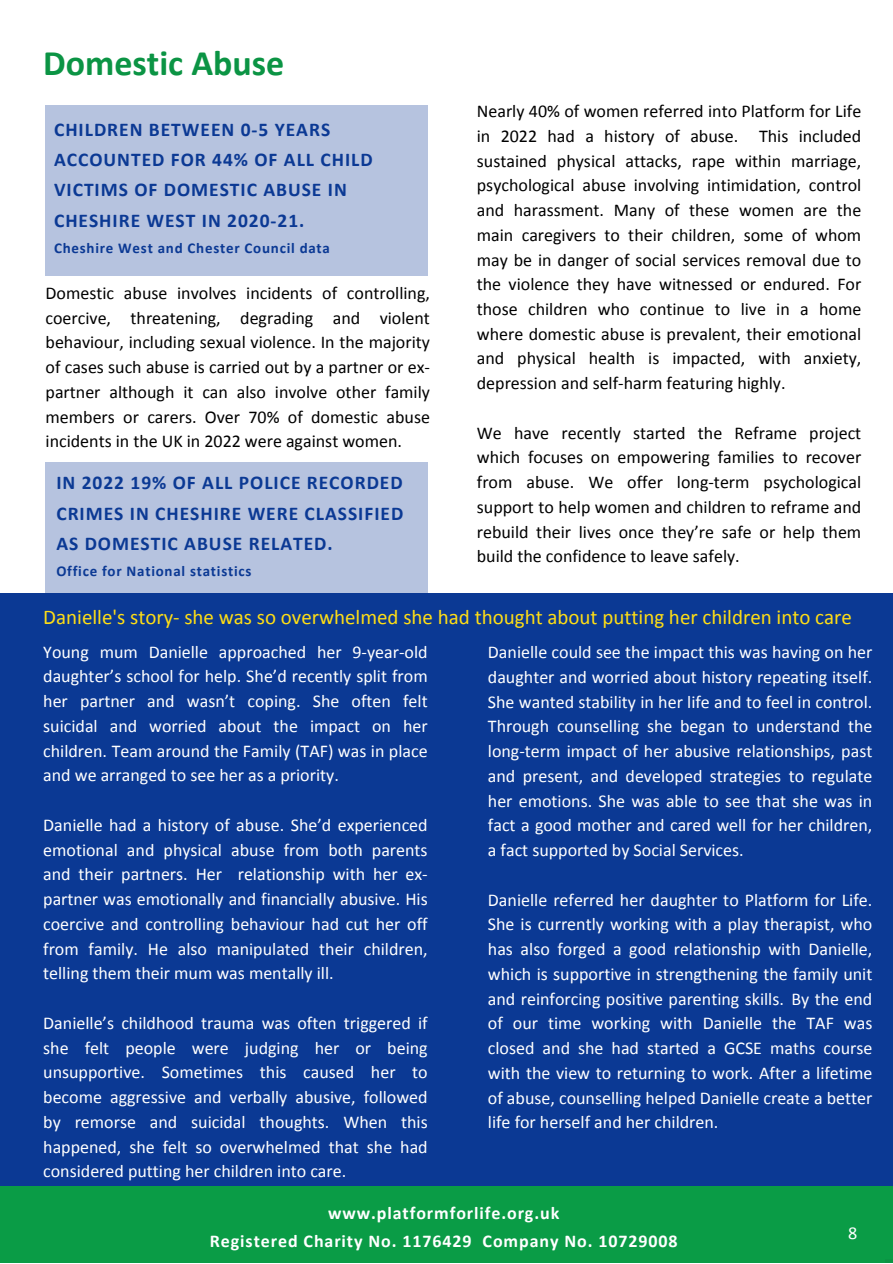
<style>
.page{position:relative;width:893px;height:1264px;background:#fff}
.page>*{position:absolute;margin:0;border:0;box-sizing:border-box;transform-origin:0 0}
.t1{font:700 36px "Calibri";color:#0b9444}
.t2{font:21px "Calibri";color:#ffde15}
.t3{font:700 19.5px/30.3px "Calibri";letter-spacing:.05em;color:#0b3994}
.t4{font:18.15px "Calibri";color:#fff}
.t5{font:18px/24.8px "Calibri";color:#fff;text-align:justify}
.t6{font:18px/24.8px "Calibri";color:#000;text-align:justify}
.t7{font:700 18px "Calibri";letter-spacing:.05em;color:#fff}
.t8{font:700 15px "Calibri";letter-spacing:.05em;color:#0b3994}
</style>
<div class="page">
<div style="left:0;top:593px;width:892px;height:615px;background:#0b3994"></div>
<div style="left:46px;top:462px;width:381px;height:132px;background:#b6c3df"></div>
<div style="left:0;top:1186px;width:892px;height:76px;background:#0a9c46"></div>
<div style="left:46px;top:105px;width:381px;height:170px;background:#b6c3df"></div>
<p class="t1" style="left:43px;top:41px;width:242px">Domestic Abuse</p>
<p class="t3" style="left:54px;top:114px;width:320px">CHILDREN BETWEEN 0-5 YEARS<br>ACCOUNTED FOR 44% OF ALL CHILD<br>VICTIMS OF DOMESTIC ABUSE IN<br>CHESHIRE WEST IN 2020-21.</p>
<p class="t8" style="left:54px;top:238px;width:277px">Cheshire West and Chester Council data</p>
<p class="t6" style="left:46px;top:280px;width:386px">Domestic abuse involves incidents of controlling, coercive, threatening, degrading and violent behaviour, including sexual violence. In the majority of cases such abuse is carried out by a partner or ex&shy;partner although it can also involve other family members or carers. Over 70% of domestic abuse incidents in the UK in 2022 were against women.</p>
<p class="t3" style="left:56px;top:467px;width:348px">IN 2022 19% OF ALL POLICE RECORDED<br>CRIMES IN CHESHIRE WERE CLASSIFIED</p>
<p class="t3" style="left:56px;top:528px;width:278px">AS DOMESTIC ABUSE RELATED.</p>
<p class="t8" style="left:56px;top:561px;width:196px">Office for National statistics</p>
<p class="t6" style="left:477px;top:98px;width:386px">Nearly 40% of women referred into Platform for Life in 2022 had a history of abuse. This included sustained physical attacks, rape within marriage, psychological abuse involving intimidation, control and harassment. Many of these women are the main caregivers to their children, some of whom may be in danger of social services removal due to the violence they have witnessed or endured. For those children who continue to live in a home where domestic abuse is prevalent, their emotional and physical health is impacted, with anxiety, depression and self-harm featuring highly.</p>
<p class="t6" style="left:477px;top:420px;width:386px">We have recently started the Reframe project which focuses on empowering families to recover from abuse. We offer long-term psychological support to help women and children to reframe and rebuild their lives once they’re safe or help them build the confidence to leave safely.</p>
<p class="t2" style="left:43px;top:604px;width:810px">Danielle's story- she was so overwhelmed she had thought about putting her children into care</p>
<p class="t5" style="left:43px;top:639px;width:386px">Young mum Danielle approached her 9-year-old daughter’s school for help. She’d recently split from her partner and wasn’t coping. She often felt suicidal and worried about the impact on her children. Team around the Family (TAF) was in place and we arranged to see her as a priority.</p>
<p class="t5" style="left:43px;top:812px;width:386px">Danielle had a history of abuse. She’d experienced emotional and physical abuse from both parents and their partners. Her relationship with her ex&shy;partner was emotionally and financially abusive. His coercive and controlling behaviour had cut her off from family. He also manipulated their children, telling them their mum was mentally ill.</p>
<p class="t5" style="left:43px;top:1010px;width:386px">Danielle’s childhood trauma was often triggered if she felt people were judging her or being unsupportive. Sometimes this caused her to become aggressive and verbally abusive, followed by remorse and suicidal thoughts. When this happened, she felt so overwhelmed that she had considered putting her children into care.</p>
<p class="t5" style="left:488px;top:639px;width:386px">Danielle could see the impact this was having on her daughter and worried about history repeating itself.<br>She wanted stability in her life and to feel in control.<br>Through counselling she began to understand the long-term impact of her abusive relationships, past and present, and developed strategies to regulate her emotions. She was able to see that she was in fact a good mother and cared well for her children, a fact supported by Social Services.</p>
<p class="t5" style="left:488px;top:887px;width:386px">Danielle referred her daughter to Platform for Life.<br>She is currently working with a play therapist, who has also forged a good relationship with Danielle, which is supportive in strengthening the family unit and reinforcing positive parenting skills. By the end of our time working with Danielle the TAF was closed and she had started a GCSE maths course with the view to returning to work. After a lifetime of abuse, counselling helped Danielle create a better life for herself and her children.</p>
<p class="t7" style="left:328px;top:1201px;width:232px">www.platformforlife.org.uk</p>
<p class="t7" style="left:210px;top:1229px;width:469px">Registered Charity No. 1176429 Company No. 10729008</p>
<p class="t4" style="left:848px;top:1221px;width:11px">8</p>
</div>
